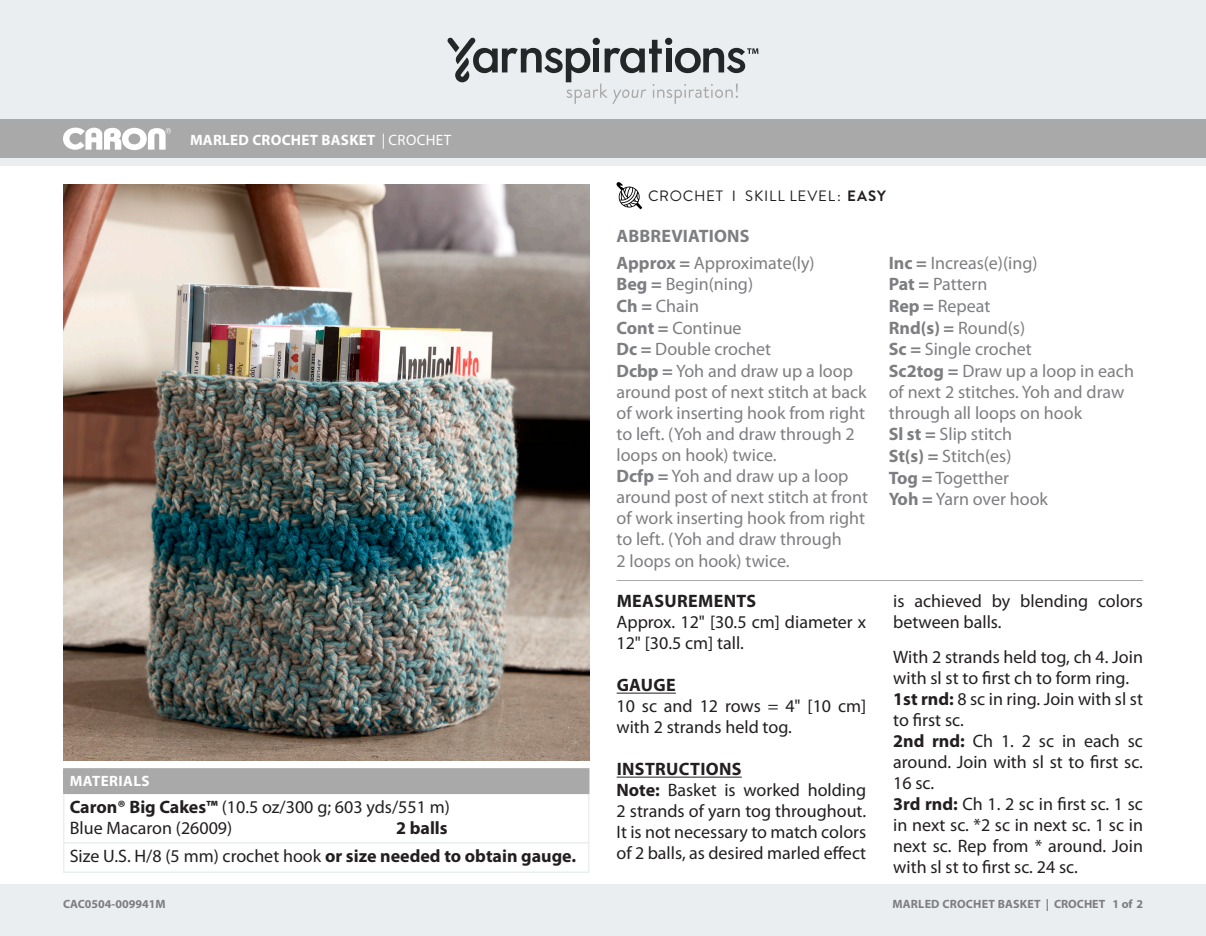
<style>
.page{position:relative;width:1206px;height:936px;background:#fff}
.page>*{position:absolute;margin:0;border:0;box-sizing:border-box;transform-origin:0 0}
.Abbreviations{font:18px/21px "Myriad Pro";color:#7d7e81}
.Instructions{font:18px/21px "Myriad Pro";color:#231f20;text-align:justify}
.Body{font:18px/21px "Myriad Pro";color:#231f20}
.Subhead_All_Caps{font:700 18px "Myriad Pro";letter-spacing:.02em;color:#231f20}
.Abbreviations_Head{font:700 18px "Myriad Pro";letter-spacing:.01em;color:#7d7e81}
.Body-2{font:700 18px "Myriad Pro";color:#231f20}
.Pattern_Title{font:700 15px "Myriad Pro";letter-spacing:.02em;color:#fff}
.Skill_Level{font:15px "Brandon Grotesque";letter-spacing:.055em;color:#231f20}
.Materials_Head{font:700 15px "Myriad Pro";letter-spacing:.03em;color:#fff}
.t1{font:700 12px "Myriad Pro";letter-spacing:.005em;color:#7d7e81}
.s1{font-weight:400}
.s2{font-weight:700}
</style>
<div class="page">
<div style="left:0;top:884px;width:1206px;height:52px;background:#ebeef0"></div>
<div style="left:0;top:158px;width:1206px;height:8px;background:#ebeef0"></div>
<div style="left:0;top:0;width:1206px;height:120px;background:#ebeef0"></div>
<div style="left:0;top:120px;width:1206px;height:38px;background:#aaa9a9"></div>
<hr style="left:617px;top:693px;width:59px;height:1px;background:#231f20">
<hr style="left:617px;top:777px;width:125px;height:1px;background:#231f20">
<div style="left:64px;top:769px;width:525px;height:24px;background:#aaa9a9"></div>
<svg style="left:63px;top:770px;width:1px;height:23px"></svg>
<hr style="left:63px;top:768px;width:527px;height:2px;background:#aaa9a9">
<hr style="left:588px;top:770px;width:2px;height:23px;background:#aaa9a9">
<hr style="left:63px;top:793px;width:527px;height:1px;background:#aaa9a9">
<hr style="left:63px;top:794px;width:1px;height:48px;background:#ebeef0">
<hr style="left:588px;top:794px;width:2px;height:48px;background:#ebeef0">
<svg style="left:63px;top:844px;width:1px;height:28px"></svg>
<hr style="left:63px;top:842px;width:527px;height:2px;background:#ebeef0">
<hr style="left:588px;top:844px;width:2px;height:28px;background:#ebeef0">
<hr style="left:63px;top:872px;width:527px;height:1px;background:#ebeef0">
<img style="left:63px;top:185px;width:526px;height:575px">
<svg style="left:63px;top:128px;width:108px;height:22px"></svg>
<svg style="left:447px;top:38px;width:311px;height:66px"></svg>
<hr style="left:616px;top:580px;width:527px;height:1px;background:#aaa9a9">
<svg style="left:616px;top:182px;width:26px;height:27px"></svg>
<p class="Pattern_Title" style="left:190px;top:130px;width:263px">MARLED CROCHET BASKET <span class="s1">| CROCHET</span></p>
<p class="Materials_Head" style="left:70px;top:771px;width:81px">MATERIALS</p>
<p class="Instructions" style="left:70px;top:796px;width:382px"><span class="s2">Caron® Big Cakes™</span> (10.5 oz/300 g; 603 yds/551 m)</p>
<p class="Body" style="left:70px;top:817px;width:164px">Blue Macaron (26009)</p>
<p class="Body-2" style="left:396px;top:816px;width:53px">2 balls</p>
<p class="Instructions" style="left:70px;top:846px;width:508px">Size U.S. H/8 (5 mm) crochet hook <span class="s2">or size needed to obtain gauge.</span></p>
<p class="t1" style="left:63px;top:896px;width:104px">CAC0504-009941M</p>
<p class="Skill_Level" style="left:648px;top:186px;width:239px">CROCHET I SKILL LEVEL: <span class="s2">EASY</span></p>
<p class="Abbreviations_Head" style="left:616px;top:224px;width:135px">ABBREVIATIONS</p>
<p class="Abbreviations" style="left:616px;top:252px;width:200px"><span class="s2">Approx =</span> Approximate(ly)</p>
<p class="Abbreviations" style="left:616px;top:274px;width:138px"><span class="s2">Beg =</span> Begin(ning)</p>
<p class="Abbreviations" style="left:616px;top:295px;width:84px"><span class="s2">Ch =</span> Chain</p>
<p class="Abbreviations" style="left:616px;top:317px;width:127px"><span class="s2">Cont =</span> Continue</p>
<p class="Abbreviations" style="left:616px;top:338px;width:156px"><span class="s2">Dc =</span> Double crochet</p>
<p class="Abbreviations" style="left:616px;top:360px;width:252px"><span class="s2">Dcbp =</span> Yoh and draw up a loop around post of next stitch at back of work inserting hook from right to left. (Yoh and draw through 2 loops on hook) twice.</p>
<p class="Abbreviations" style="left:616px;top:466px;width:253px"><span class="s2">Dcfp =</span> Yoh and draw up a loop around post of next stitch at front of work inserting hook from right to left. (Yoh and draw through</p>
<p class="Abbreviations" style="left:616px;top:550px;width:175px">2 loops on hook) twice.</p>
<p class="Subhead_All_Caps" style="left:617px;top:590px;width:141px">MEASUREMENTS</p>
<p class="Body" style="left:616px;top:612px;width:251px">Approx. 12" [30.5 cm] diameter x<br>12" [30.5 cm] tall.</p>
<p class="Subhead_All_Caps" style="left:617px;top:674px;width:61px">GAUGE</p>
<p class="Body" style="left:616px;top:696px;width:251px">10 sc and 12 rows = 4" [10 cm] with 2 strands held tog.</p>
<p class="Subhead_All_Caps" style="left:617px;top:758px;width:126px">INSTRUCTIONS</p>
<p class="Instructions" style="left:616px;top:780px;width:251px"><span class="s2">Note:</span> Basket is worked holding 2 strands of yarn tog throughout.<br>It is not necessary to match colors of 2 balls, as desired marled effect</p>
<p class="Abbreviations" style="left:889px;top:252px;width:150px"><span class="s2">Inc =</span> Increas(e)(ing)</p>
<p class="Abbreviations" style="left:889px;top:274px;width:100px"><span class="s2">Pat =</span> Pattern</p>
<p class="Abbreviations" style="left:889px;top:295px;width:103px"><span class="s2">Rep =</span> Repeat</p>
<p class="Abbreviations" style="left:889px;top:317px;width:138px"><span class="s2">Rnd(s) =</span> Round(s)</p>
<p class="Abbreviations" style="left:889px;top:338px;width:145px"><span class="s2">Sc =</span> Single crochet</p>
<p class="Abbreviations" style="left:889px;top:360px;width:247px"><span class="s2">Sc2tog =</span> Draw up a loop in each of next 2 stitches. Yoh and draw through all loops on hook</p>
<p class="Abbreviations" style="left:889px;top:424px;width:125px"><span class="s2">Sl st =</span> Slip stitch</p>
<p class="Abbreviations" style="left:889px;top:445px;width:124px"><span class="s2">St(s) =</span> Stitch(es)</p>
<p class="Abbreviations" style="left:889px;top:467px;width:122px"><span class="s2">Tog =</span> Togetther</p>
<p class="Abbreviations" style="left:889px;top:488px;width:161px"><span class="s2">Yoh =</span> Yarn over hook</p>
<p class="Instructions" style="left:893px;top:591px;width:251px">is achieved by blending colors between balls.</p>
<p class="Body" style="left:893px;top:646px;width:251px">With 2 strands held tog, ch 4. Join with sl st to first ch to form ring.</p>
<p class="Instructions" style="left:893px;top:688px;width:251px"><span class="s2">1st rnd:</span> 8 sc in ring. Join with sl st to first sc.</p>
<p class="Instructions" style="left:893px;top:730px;width:251px"><span class="s2">2nd rnd:</span> Ch 1. 2 sc in each sc around. Join with sl st to first sc.<br>16 sc.</p>
<p class="Instructions" style="left:893px;top:793px;width:251px"><span class="s2">3rd rnd:</span> Ch 1. 2 sc in first sc. 1 sc in next sc. *2 sc in next sc. 1 sc in next sc. Rep from * around. Join with sl st to first sc. 24 sc.</p>
<p class="t1" style="left:892px;top:896px;width:252px">MARLED CROCHET BASKET | CROCHET 1 of 2</p>
</div>
